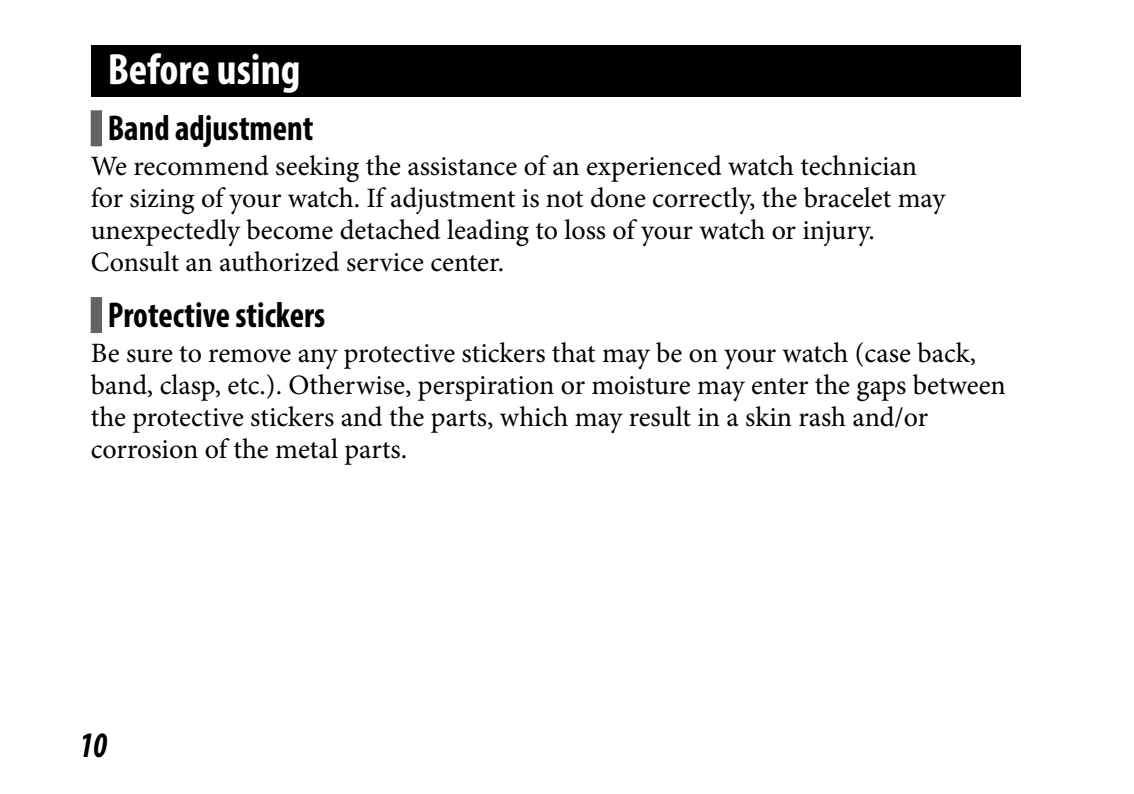
<style>
.page{position:relative;width:1134px;height:794px;background:#fff}
.page>*{position:absolute;margin:0;border:0;box-sizing:border-box;transform-origin:0 0}
.t1{font:700 condensed 44px "Myriad Pro";color:#fff}
.t2{font:700 condensed 36px "Myriad Pro";color:#000;scale:.95 1}
.t3{font:italic 700 condensed 36px "Myriad Pro";color:#000;scale:.9 1}
.t4{font:28px/32px "Minion Pro";letter-spacing:-.005em;color:#000}
</style>
<div class="page">
<div style="left:91px;top:45px;width:929px;height:51px;background:#000"></div>
<div style="left:91px;top:110px;width:11px;height:36px;background:#656464"></div>
<div style="left:91px;top:297px;width:11px;height:36px;background:#656464"></div>
<h1 class="t1" style="left:108px;top:53px;width:194px">Before using</h1>
<p class="t2" style="left:108px;top:115px;width:218px">Band adjustment</p>
<p class="t4" style="left:91px;top:153px;width:856px">We recommend seeking the assistance of an experienced watch technician for sizing of your watch. If adjustment is not done correctly, the bracelet may unexpectedly become detached leading to loss of your watch or injury.<br>Consult an authorized service center.</p>
<p class="t2" style="left:108px;top:302px;width:230px">Protective stickers</p>
<p class="t4" style="left:91px;top:339px;width:917px">Be sure to remove any protective stickers that may be on your watch (case back, band, clasp, etc.). Otherwise, perspiration or moisture may enter the gaps between the protective stickers and the parts, which may result in a skin rash and/or corrosion of the metal parts.</p>
<p class="t3" style="left:79px;top:731px;width:32px">10</p>
</div>
